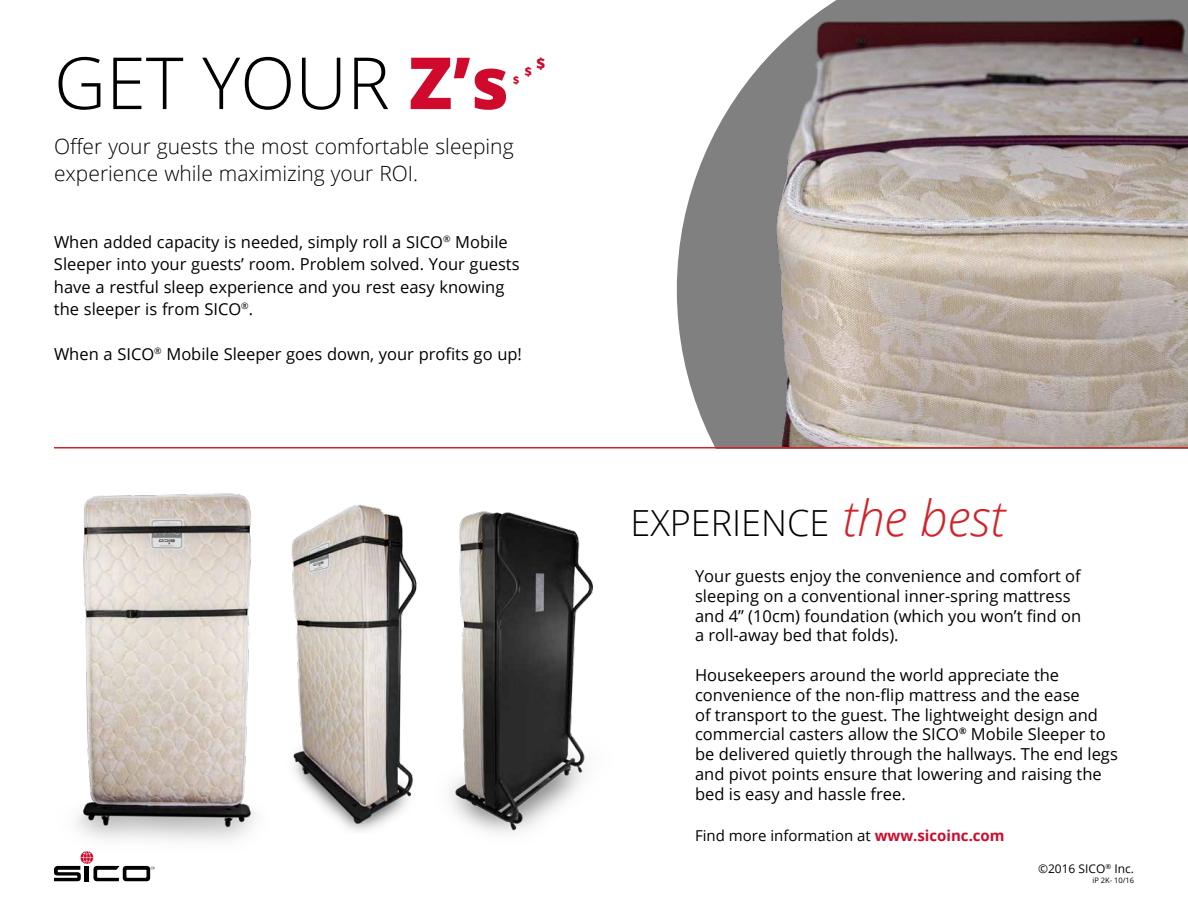
<style>
.page{position:relative;width:1188px;height:918px;background:#fff}
.page>*{position:absolute;margin:0;border:0;box-sizing:border-box;transform-origin:0 0}
.t1{font:300 72px "Open Sans";color:#000}
.t2{font:300 36px "Open Sans";color:#000}
.t3{font:300 21px/27px "Open Sans";color:#000}
.t4{font:16.5px/19.8px "Open Sans";color:#000}
.t5{font:15px "Open Sans";color:#000}
.t6{font:800 15px "Open Sans";color:#cf0a2c}
.t7{font:12px "Open Sans";color:#000}
.t8{font:800 12px "Open Sans";color:#cf0a2c}
.t9{font:800 10.5px "Open Sans";color:#cf0a2c}
.t10{font:7.5px "Open Sans";color:#000}
.s1{font-weight:800;color:#cf0a2c}
.s2{font-style:italic;font-size:49.5px;color:#d2232a}
.s3{font-weight:700;color:#cf0a2c}
</style>
<div class="page">
<svg style="left:677px;top:0;width:511px;height:447px;fill:#808080"></svg>
<img style="left:761px;top:4px;width:427px;height:443px">
<img style="left:304px;top:504px;width:101px;height:327px">
<img style="left:76px;top:493px;width:228px;height:348px">
<hr style="left:54px;top:447px;width:1134px;height:2px;background:#d2232a">
<img style="left:405px;top:511px;width:188px;height:322px">
<svg style="left:54px;top:851px;width:101px;height:30px"></svg>
<h1 class="t1" style="left:54px;top:34px;width:456px">GET YOUR <span class="s1">Z’s</span></h1>
<p class="t6" style="left:536px;top:52px;width:10px">$</p>
<p class="t8" style="left:525px;top:63px;width:9px">$</p>
<p class="t9" style="left:513px;top:72px;width:8px">$</p>
<p class="t3" style="left:54px;top:132px;width:461px">Offer your guests the most comfortable sleeping experience while maximizing your ROI.</p>
<p class="t4" style="left:54px;top:230px;width:467px;line-height:22.5px">When added capacity is needed, simply roll a SICO<sup>®</sup> Mobile Sleeper into your guests’ room. Problem solved. Your guests have a restful sleep experience and you rest easy knowing the sleeper is from SICO<sup>®</sup>.</p>
<p class="t4" style="left:54px;top:344px;width:470px">When a SICO<sup>®</sup> Mobile Sleeper goes down, your profits go up!</p>
<h2 class="t2" style="left:631px;top:499px;width:376px">EXPERIENCE <span class="s2">the best</span></h2>
<p class="t4" style="left:695px;top:566px;width:388px">Your guests enjoy the convenience and comfort of sleeping on a conventional inner-spring mattress and 4” (10cm) foundation (which you won’t find on a roll-away bed that folds).</p>
<p class="t4" style="left:695px;top:665px;width:424px">Housekeepers around the world appreciate the convenience of the non-flip mattress and the ease<br>of transport to the guest. The lightweight design and commercial casters allow the SICO<sup>®</sup> Mobile Sleeper to be delivered quietly through the hallways. The end legs and pivot points ensure that lowering and raising the bed is easy and hassle free.</p>
<p class="t5" style="left:695px;top:825px;width:311px">Find more information at <span class="s3">www.sicoinc.com</span></p>
<p class="t7" style="left:1038px;top:861px;width:97px">©2016 SICO<sup>®</sup> Inc.</p>
<p class="t10" style="left:1092px;top:875px;width:43px">iP 2K- 10/16</p>
</div>
